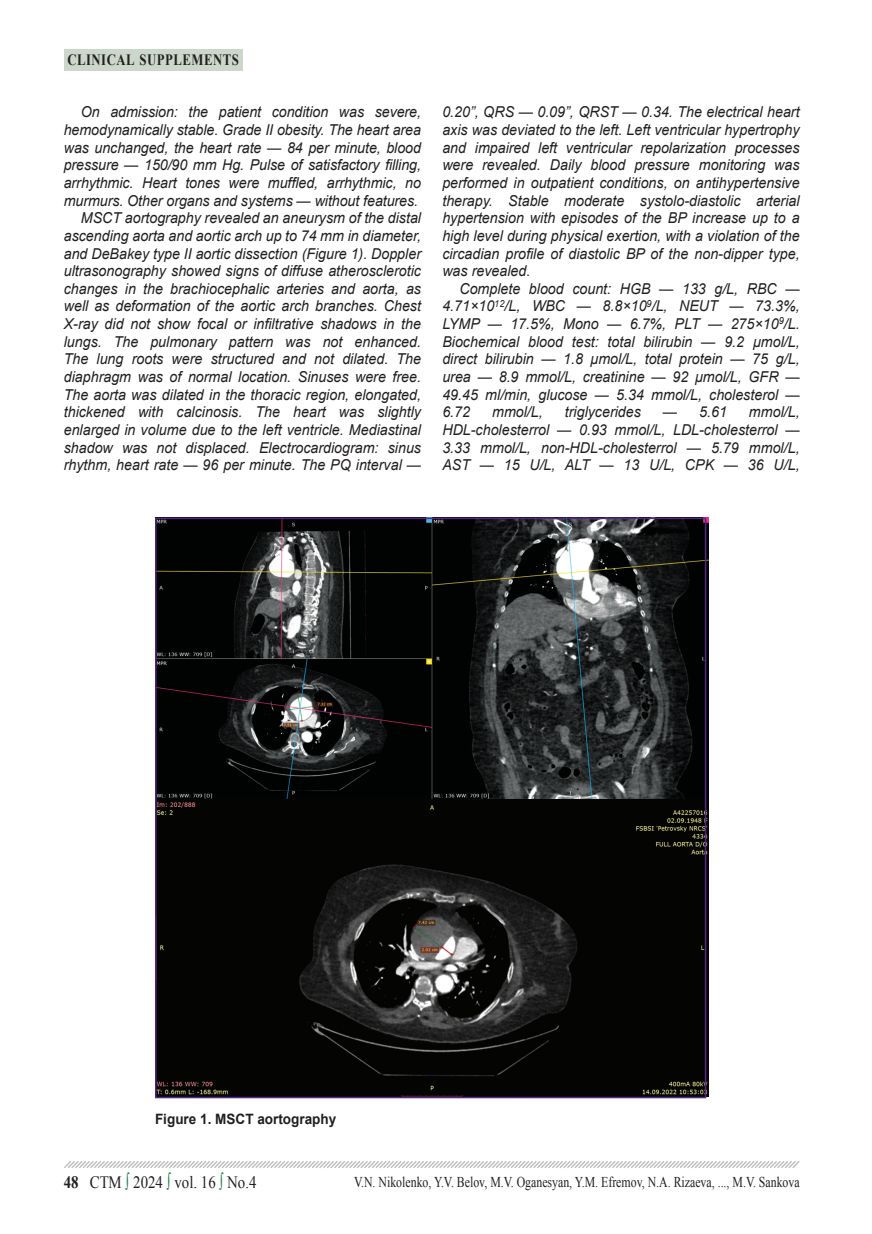
<style>
.page{position:relative;width:872px;height:1234px;background:#fff}
.page>*{position:absolute;margin:0;border:0;box-sizing:border-box;transform-origin:0 0}
.t1{font:17.4px "Times New Roman";color:#231f20;scale:.86 1}
.t2{font:700 15.75px "Times New Roman";letter-spacing:.04em;color:#231f20;scale:.81 1}
.t3{font:italic 15px/17.7px "Arial";color:#231f20;text-align:justify;scale:.95 1}
.t4{font:15px "Times New Roman";color:#231f20;scale:.79 1}
.t5{font:700 14.25px "Arial";color:#231f20;scale:.95 1}
.s1{font-weight:700}
.s2{color:#127c43}
</style>
<div class="page">
<svg style="left:64px;top:1161px;width:736px;height:7px"></svg>
<div style="left:64px;top:49px;width:178px;height:21px;background:#cbd8c9"></div>
<img style="left:158px;top:517px;width:550px;height:579px">
<div style="left:155px;top:517px;width:551px;height:580px;border:2px solid #542685"></div>
<p class="t2" style="left:67px;top:48px;width:213px">CLINICAL SUPPLEMENTS</p>
<p class="t3" style="left:64px;top:103px;width:377px;text-align:right">On admission: the patient condition was severe, hemodynamically stable. Grade II obesity. The heart area was unchanged, the heart rate — 84 per minute, blood pressure — 150/90 mm Hg. Pulse of satisfactory filling, arrhythmic. Heart tones were muffled, arrhythmic, no murmurs. Other organs and systems — without features.<br>MSCT aortography revealed an aneurysm of the distal ascending aorta and aortic arch up to 74 mm in diameter, and DeBakey type II aortic dissection (Figure 1). Doppler ultrasonography showed signs of diffuse atherosclerotic changes in the brachiocephalic arteries and aorta, as well as deformation of the aortic arch branches. Chest X-ray did not show focal or infiltrative shadows in the lungs. The pulmonary pattern was not enhanced.<br>The lung roots were structured and not dilated. The diaphragm was of normal location. Sinuses were free.<br>The aorta was dilated in the thoracic region, elongated, thickened with calcinosis. The heart was slightly enlarged in volume due to the left ventricle. Mediastinal shadow was not displaced. Electrocardiogram: sinus rhythm, heart rate — 96 per minute. The PQ interval —</p>
<p class="t3" style="left:442px;top:103px;width:377px">0.20”, QRS — 0.09”, QRST — 0.34. The electrical heart axis was deviated to the left. Left ventricular hypertrophy and impaired left ventricular repolarization processes were revealed. Daily blood pressure monitoring was performed in outpatient conditions, on antihypertensive therapy. Stable moderate systolo-diastolic arterial hypertension with episodes of the BP increase up to a high level during physical exertion, with a violation of the circadian profile of diastolic BP of the non-dipper type, was revealed.</p>
<p class="t3" style="left:442px;top:280px;width:377px;text-indent:17px">Complete blood count: HGB — 133 g/L, RBC — 4.71×10<sup>12</sup>/L, WBC — 8.8×10<sup>9</sup>/L, NEUT — 73.3%, LYMP — 17.5%, Mono — 6.7%, PLT — 275×10<sup>9</sup>/L.<br>Biochemical blood test: total bilirubin — 9.2 μmol/L, direct bilirubin — 1.8 μmol/L, total protein — 75 g/L, urea — 8.9 mmol/L, creatinine — 92 μmol/L, GFR — 49.45 ml/min, glucose — 5.34 mmol/L, cholesterol — 6.72</p>
<p class="t3" style="left:442px;top:403px;width:377px;text-indent:306px">mmol/L, HDL-cholesterrol — 0.93 mmol/L, LDL-cholesterrol — 3.33 mmol/L, non-HDL-cholesterrol — 5.79 mmol/L, AST — 15 U/L, ALT — 13 U/L, CPK — 36 U/L,</p>
<p class="t3" style="left:492px;top:403px;width:55px">mmol/L,</p>
<p class="t3" style="left:565px;top:403px;width:82px">triglycerides</p>
<p class="t3" style="left:663px;top:403px;width:69px">— 5.61</p>
<p class="t5" style="left:155px;top:1108px;width:192px">Figure 1. MSCT aortography</p>
<p class="t1" style="left:64px;top:1170px;width:226px"><span class="s1">48</span> СТМ <span class="s2">∫</span> 2024 <span class="s2">∫</span> vol. 16 <span class="s2">∫</span> No.4</p>
<p class="t4" style="left:354px;top:1171px;width:565px">V.N. Nikolenko, Y.V. Belov, M.V. Oganesyan, Y.M. Efremov, N.A. Rizaeva, ..., M.V. Sankova</p>
</div>
